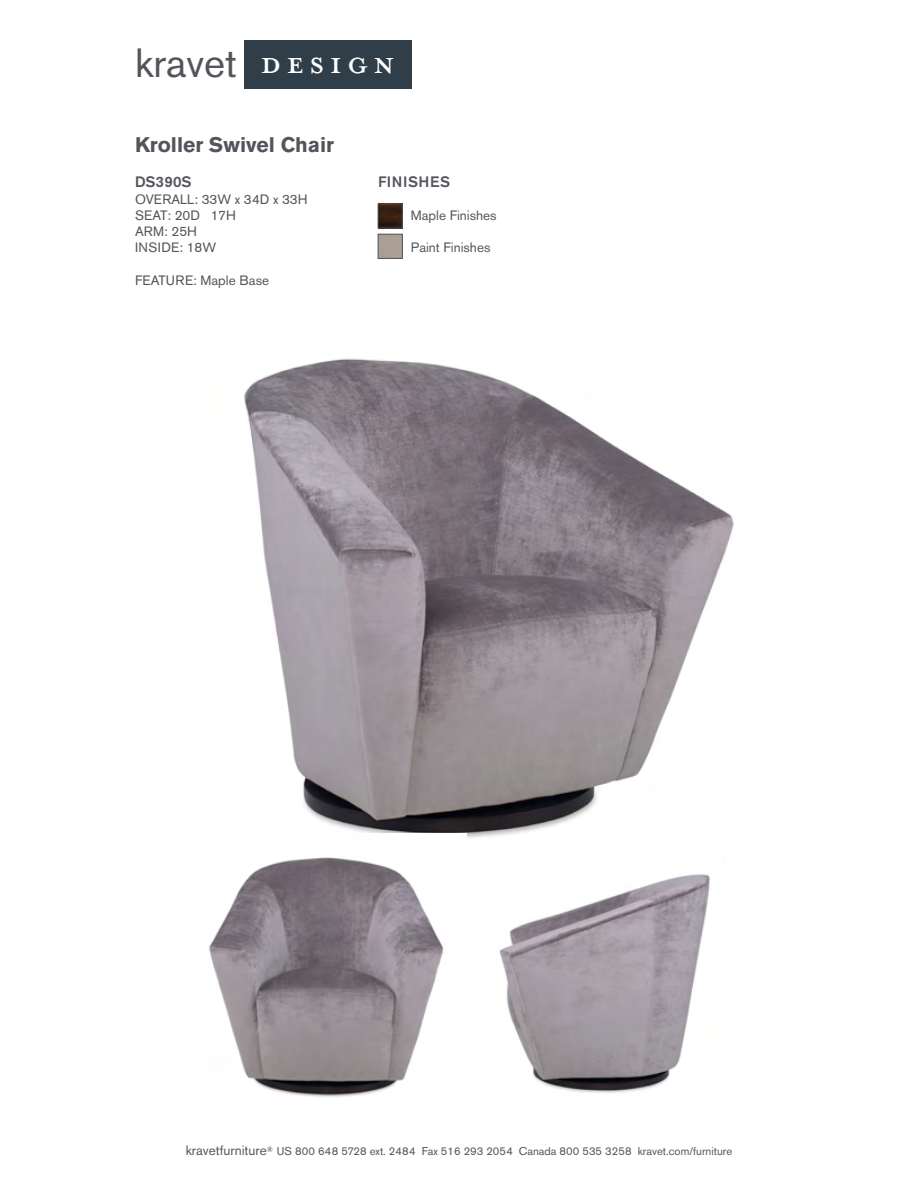
<style>
.page{position:relative;width:918px;height:1188px;background:#fff}
.page>*{position:absolute;margin:0;border:0;box-sizing:border-box;transform-origin:0 0}
.t1{font:45px "Mrs Eaves All Petite Caps OT";letter-spacing:.1em;color:#fff}
.t2{font:40.5px "Akzidenz Grotesk BE";color:#52555b}
.t3{font:700 21px "Akzidenz Grotesk BE";color:#52555b}
.t4{font:500 15px "Akzidenz Grotesk BE";letter-spacing:.03em;color:#52555b}
.t5{font:13.5px/16.2px "Akzidenz Grotesk BE";color:#52555b}
.t6{font:11.25px "Akzidenz Grotesk BE";color:#52555b}
.s1{font-family:"Mrs Eaves All Petite Caps OT";font-size:60px;color:#303e49}
.s2{font-size:13.5px}
</style>
<div class="page">
<div style="left:244px;top:41px;width:167px;height:48px;background:#303e49"></div>
<img style="left:244px;top:358px;width:490px;height:480px">
<img style="left:208px;top:833px;width:259px;height:264px">
<img style="left:499px;top:874px;width:211px;height:219px">
<img style="left:380px;top:206px;width:20px;height:20px">
<div style="left:378px;top:204px;width:24px;height:24px;border:1px solid #52555b"></div>
<div style="left:378px;top:234px;width:24px;height:25px;border:1px solid #52555b"></div>
<h2 class="t2" style="left:135px;top:38px;width:277px">kravet <span class="s1">design</span></h2>
<h1 class="t1" style="left:260px;top:35px;width:137px">design</h1>
<h3 class="t3" style="left:135px;top:132px;width:201px">Kroller Swivel Chair</h3>
<p class="t4" style="left:135px;top:173px;width:58px">DS390S</p>
<p class="t5" style="left:135px;top:191px;width:174px">OVERALL: 33W x 34D x 33H<br>SEAT: 20D 17H<br>ARM: 25H<br>INSIDE: 18W</p>
<p class="t5" style="left:135px;top:272px;width:136px">FEATURE: Maple Base</p>
<p class="t4" style="left:378px;top:173px;width:74px">FINISHES</p>
<p class="t5" style="left:411px;top:207px;width:87px">Maple Finishes</p>
<p class="t5" style="left:411px;top:239px;width:81px">Paint Finishes</p>
<p class="t6" style="left:186px;top:1145px;width:548px"><span class="s2">kravetfurniture</span><sup>®</sup> US 800 648 5728 ext. 2484 Fax 516 293 2054 Canada 800 535 3258 kravet.com/furniture</p>
</div>
